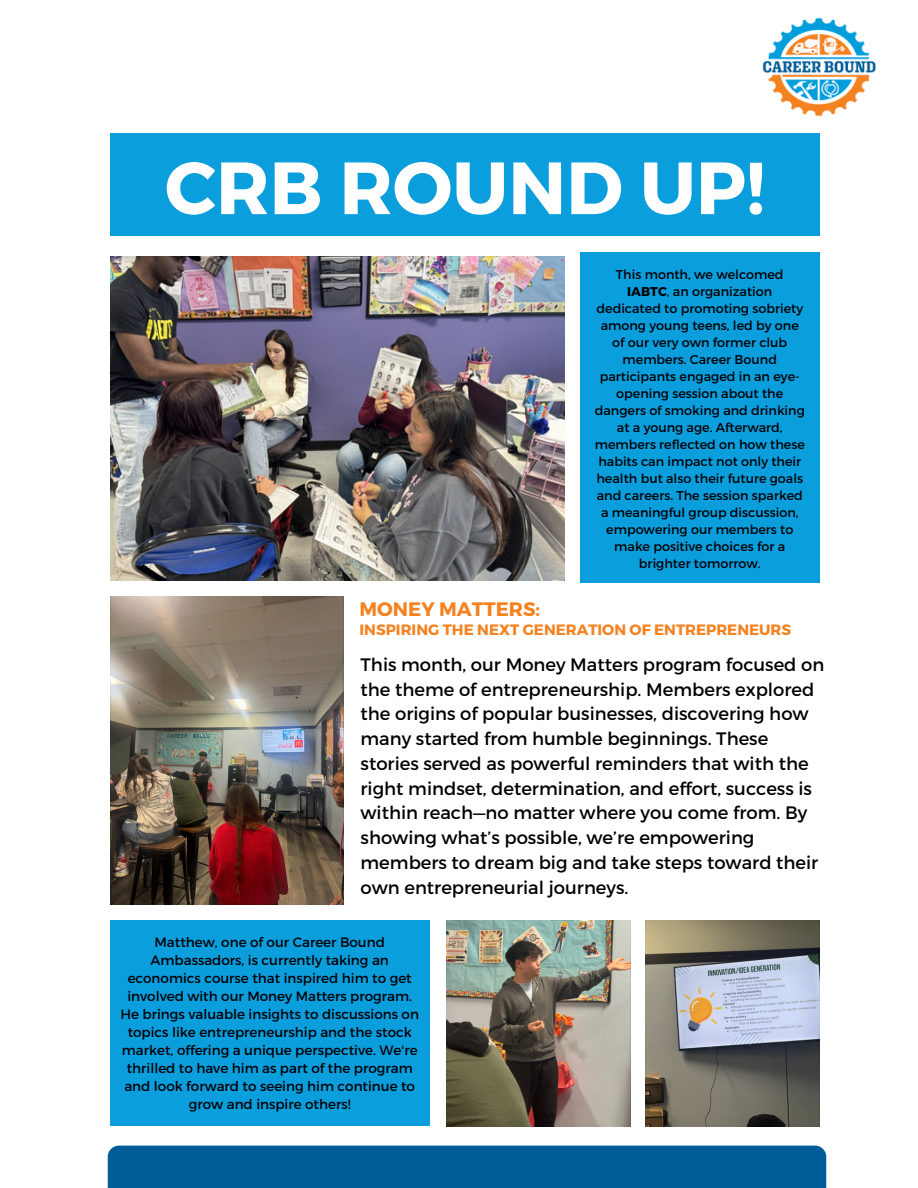
<style>
.page{position:relative;width:918px;height:1188px;background:#fff}
.page>*{position:absolute;margin:0;border:0;box-sizing:border-box;transform-origin:0 0}
.t1{font:700 73.8px "Montserrat";color:#fff}
.t2{font:700 19.5px "Montserrat";color:#f58221}
.t3{font:18px/24.8px "Montserrat";color:#010004}
.t4{font:700 15px "Montserrat";color:#f58221}
.t5{font:13.5px/18px "Montserrat";color:#010004;text-align:center}
.t6{font:12.75px/17px "Montserrat";color:#010004;text-align:center}
.s1{font-weight:700}
</style>
<div class="page">
<img style="left:110px;top:257px;width:455px;height:324px">
<img style="left:110px;top:597px;width:233px;height:307px">
<img style="left:446px;top:921px;width:185px;height:205px">
<div style="left:580px;top:252px;width:239px;height:331px;background:#0a9edc"></div>
<div style="left:110px;top:921px;width:320px;height:205px;background:#0a9edc"></div>
<div style="left:110px;top:133px;width:709px;height:102px;background:#0a9edc"></div>
<img style="left:762px;top:18px;width:114px;height:99px">
<div style="left:108px;top:1146px;width:718px;height:42px;background:#005c98"></div>
<img style="left:646px;top:921px;width:173px;height:205px">
<p class="t1" style="left:165px;top:140px;width:601px">CRB ROUND UP!</p>
<p class="t6" style="left:595px;top:265px;width:212px">This month, we welcomed<br><span class="s1">IABTC</span>, an organization dedicated to promoting sobriety among young teens, led by one of our very own former club members. Career Bound participants engaged in an eye&shy;opening session about the dangers of smoking and drinking at a young age. Afterward, members reflected on how these habits can impact not only their health but also their future goals and careers. The session sparked a meaningful group discussion, empowering our members to make positive choices for a brighter tomorrow.</p>
<p class="t2" style="left:360px;top:596px;width:182px">MONEY MATTERS:</p>
<p class="t4" style="left:360px;top:620px;width:433px">INSPIRING THE NEXT GENERATION OF ENTREPRENEURS</p>
<h1 class="t3" style="left:361px;top:651px;width:465px">This month, our Money Matters program focused on the theme of entrepreneurship. Members explored the origins of popular businesses, discovering how many started from humble beginnings. These stories served as powerful reminders that with the right mindset, determination, and effort, success is within reach—no matter where you come from. By showing what’s possible, we’re empowering members to dream big and take steps toward their own entrepreneurial journeys.</h1>
<p class="t5" style="left:121px;top:932px;width:300px">Matthew, one of our Career Bound Ambassadors, is currently taking an economics course that inspired him to get involved with our Money Matters program.<br>He brings valuable insights to discussions on topics like entrepreneurship and the stock market, offering a unique perspective. We're thrilled to have him as part of the program and look forward to seeing him continue to grow and inspire others!</p>
</div>
